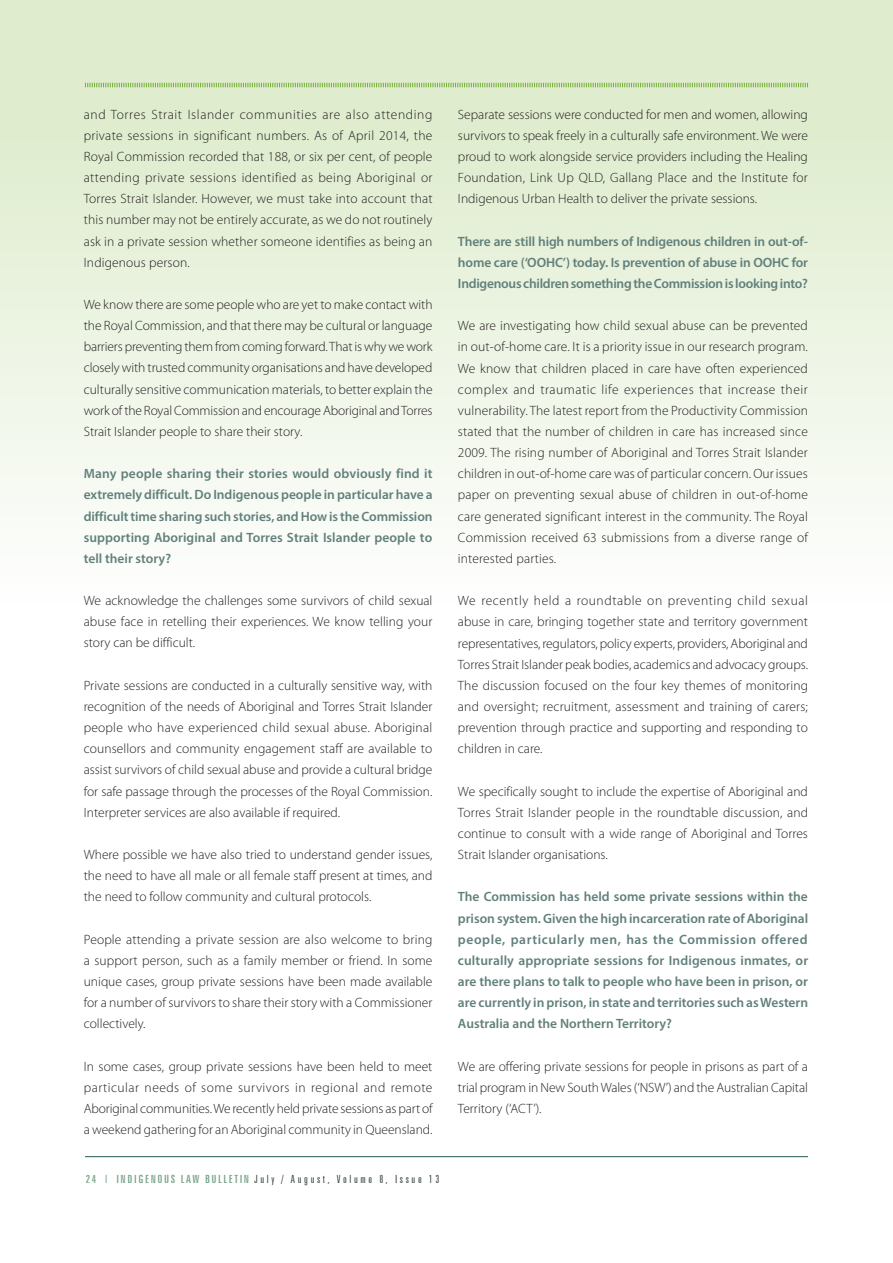
<style>
.page{position:relative;width:893px;height:1263px;background:#fff}
.page>*{position:absolute;margin:0;border:0;box-sizing:border-box;transform-origin:0 0}
.t1{font:300 13.5px/21.1px "Myriad Pro";color:#231f20;text-align:justify}
.t2{font:600 13.5px/21.1px "Myriad Pro";color:#61807b;text-align:justify}
.t3{font:300 extra-condensed 11.25px "Zurich BT";letter-spacing:.2em;color:#364141;scale:1.15 1}
.s1{font-weight:400;color:#79a48c}
.s2{color:#79a48c}
</style>
<div class="page">
<hr style="left:85px;top:1156px;width:723px;height:1px;background:#215955">
<div style="left:0;top:0;width:893px;height:619px;background:linear-gradient(to bottom,#d9e8c5,#fefefe)"></div>
<p class="t1" style="left:84px;top:104px;width:350px">and Torres Strait Islander communities are also attending private sessions in significant numbers. As of April 2014, the Royal Commission recorded that 188, or six per cent, of people attending private sessions identified as being Aboriginal or Torres Strait Islander. However, we must take into account that this number may not be entirely accurate, as we do not routinely ask in a private session whether someone identifies as being an Indigenous person.</p>
<p class="t1" style="left:84px;top:294px;width:350px">We know there are some people who are yet to make contact with the Royal Commission, and that there may be cultural or language barriers preventing them from coming forward. That is why we work closely with trusted community organisations and have developed culturally sensitive communication materials, to better explain the work of the Royal Commission and encourage Aboriginal and Torres Strait Islander people to share their story.</p>
<p class="t2" style="left:84px;top:463px;width:350px">Many people sharing their stories would obviously find it extremely difficult. Do Indigenous people in particular have a difficult time sharing such stories, and How is the Commission supporting Aboriginal and Torres Strait Islander people to tell their story?</p>
<p class="t1" style="left:84px;top:590px;width:350px">We acknowledge the challenges some survivors of child sexual abuse face in retelling their experiences. We know telling your story can be difficult.</p>
<p class="t1" style="left:84px;top:675px;width:350px">Private sessions are conducted in a culturally sensitive way, with recognition of the needs of Aboriginal and Torres Strait Islander people who have experienced child sexual abuse. Aboriginal counsellors and community engagement staff are available to assist survivors of child sexual abuse and provide a cultural bridge for safe passage through the processes of the Royal Commission.<br>Interpreter services are also available if required.</p>
<p class="t1" style="left:84px;top:844px;width:350px">Where possible we have also tried to understand gender issues, the need to have all male or all female staff present at times, and the need to follow community and cultural protocols.</p>
<p class="t1" style="left:84px;top:929px;width:350px">People attending a private session are also welcome to bring a support person, such as a family member or friend. In some unique cases, group private sessions have been made available for a number of survivors to share their story with a Commissioner collectively.</p>
<p class="t1" style="left:84px;top:1056px;width:350px">In some cases, group private sessions have been held to meet particular needs of some survivors in regional and remote Aboriginal communities. We recently held private sessions as part of a weekend gathering for an Aboriginal community in Queensland.</p>
<p class="t3" style="left:86px;top:1172px;width:309px"><span class="s1">24</span> <span class="s2">I</span> <span class="s1">INDIGENOUS LAW BULLETIN</span> July / August, Volume 8, Issue 13</p>
<p class="t1" style="left:458px;top:104px;width:351px">Separate sessions were conducted for men and women, allowing survivors to speak freely in a culturally safe environment. We were proud to work alongside service providers including the Healing Foundation, Link Up QLD, Gallang Place and the Institute for Indigenous Urban Health to deliver the private sessions.</p>
<p class="t2" style="left:458px;top:230px;width:352px">There are still high numbers of Indigenous children in out-of&shy;home care (‘OOHC’) today. Is prevention of abuse in OOHC for Indigenous children something the Commission is looking into?</p>
<p class="t1" style="left:458px;top:315px;width:352px">We are investigating how child sexual abuse can be prevented in out-of-home care. It is a priority issue in our research program.<br>We know that children placed in care have often experienced complex and traumatic life experiences that increase their vulnerability. The latest report from the Productivity Commission stated that the number of children in care has increased since 2009. The rising number of Aboriginal and Torres Strait Islander children in out-of-home care was of particular concern. Our issues paper on preventing sexual abuse of children in out-of-home care generated significant interest in the community. The Royal Commission received 63 submissions from a diverse range of interested parties.</p>
<p class="t1" style="left:458px;top:590px;width:352px">We recently held a roundtable on preventing child sexual abuse in care, bringing together state and territory government representatives, regulators, policy experts, providers, Aboriginal and Torres Strait Islander peak bodies, academics and advocacy groups.<br>The discussion focused on the four key themes of monitoring and oversight; recruitment, assessment and training of carers; prevention through practice and supporting and responding to children in care.</p>
<p class="t1" style="left:458px;top:781px;width:352px">We specifically sought to include the expertise of Aboriginal and Torres Strait Islander people in the roundtable discussion, and continue to consult with a wide range of Aboriginal and Torres Strait Islander organisations.</p>
<p class="t2" style="left:458px;top:886px;width:352px">The Commission has held some private sessions within the prison system. Given the high incarceration rate of Aboriginal people, particularly men, has the Commission offered culturally appropriate sessions for Indigenous inmates, or are there plans to talk to people who have been in prison, or are currently in prison, in state and territories such as Western Australia and the Northern Territory?</p>
<p class="t1" style="left:458px;top:1056px;width:351px">We are offering private sessions for people in prisons as part of a trial program in New South Wales (‘NSW’) and the Australian Capital Territory (‘ACT’).</p>
</div>
